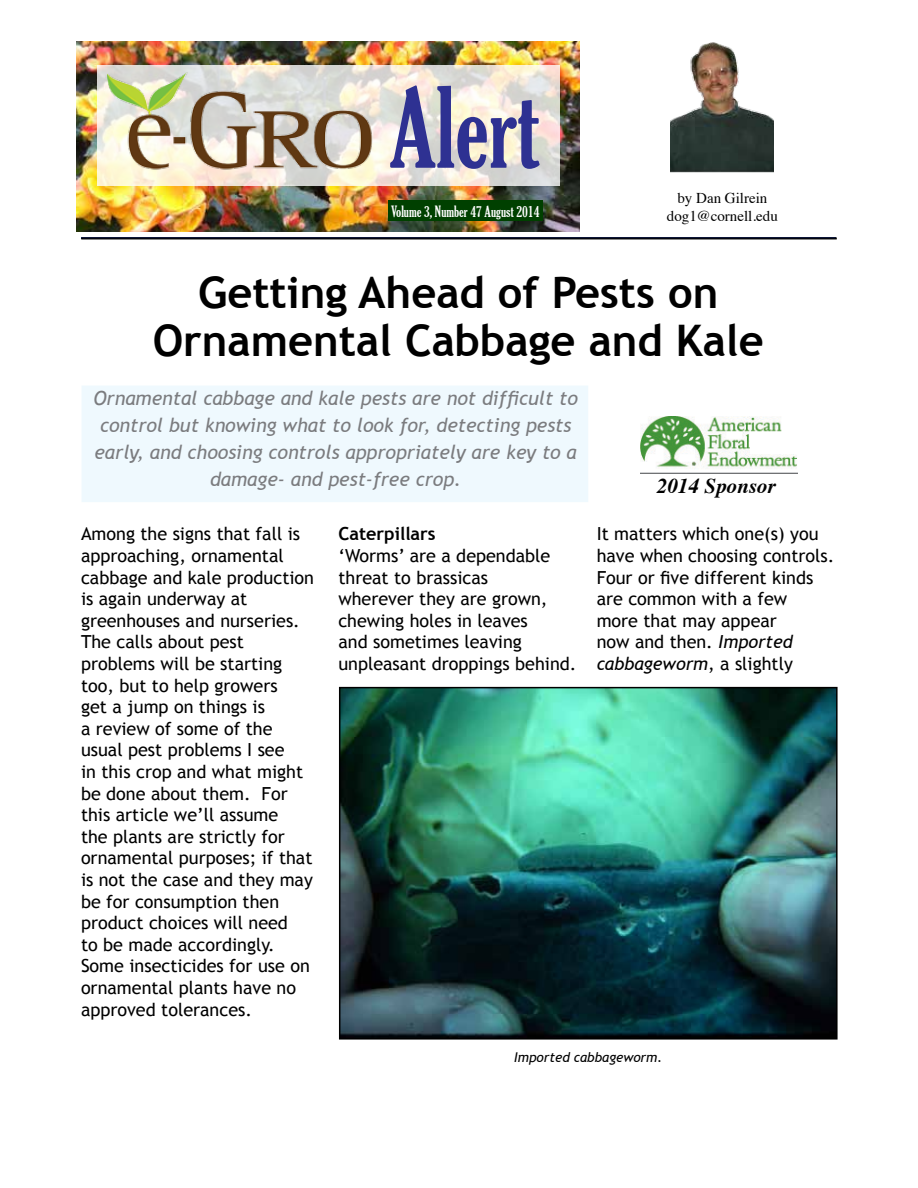
<style>
.page{position:relative;width:918px;height:1188px;background:#fff}
.page>*{position:absolute;margin:0;border:0;box-sizing:border-box;transform-origin:0 0}
.t1{font:extra-condensed 108px "Gloucester";color:#2e3192}
.t2{font:700 43.5px/48px "Trebuchet MS";color:#000;text-align:center}
.t3{font:italic 700 21px "Times";color:#000}
.t4{font:italic 19.5px/27px "Trebuchet MS";color:#7b7c7f;text-align:center}
.t5{font:18px/21.6px "Trebuchet MS";color:#000}
.t6{font:700 18px "Trebuchet MS";color:#000}
.t7{font:15px/18px "Times";color:#000;text-align:center}
.t8{font:extra-condensed 15px "Gloucester";color:#fff}
.t9{font:italic 13.5px "Trebuchet MS";color:#000}
.s1{font-style:italic}
</style>
<div class="page">
<div style="left:82px;top:238px;width:754px;height:1px;border:1px solid #000"></div>
<div style="left:82px;top:386px;width:506px;height:116px;background:#eff9fe"></div>
<img style="left:76px;top:41px;width:504px;height:191px">
<div style="left:388px;top:201px;width:155px;height:20px;background:#004000"></div>
<svg style="left:97px;top:65px;width:462px;height:121px;background:#ece6da"></svg>
<img style="left:108px;top:73px;width:265px;height:100px">
<img style="left:671px;top:42px;width:103px;height:131px">
<img style="left:640px;top:416px;width:158px;height:58px">
<img style="left:342px;top:690px;width:493px;height:347px">
<div style="left:339px;top:687px;width:499px;height:353px;border:2px solid #000"></div>
<h1 class="t1" style="left:389px;top:66px;width:152px">Alert</h1>
<p class="t8" style="left:391px;top:203px;width:150px">Volume 3, Number 47 August 2014</p>
<p class="t7" style="left:667px;top:188px;width:112px">by Dan Gilrein dog1@cornell.edu</p>
<h2 class="t2" style="left:153px;top:269px;width:613px">Getting Ahead of Pests on<br>Ornamental Cabbage and Kale</h2>
<p class="t4" style="left:93px;top:385px;width:486px">Ornamental cabbage and kale pests are not difficult to control but knowing what to look for, detecting pests early, and choosing controls appropriately are key to a damage- and pest-free crop.</p>
<p class="t3" style="left:657px;top:467px;width:120px">2014 Sponsor</p>
<p class="t5" style="left:81px;top:523px;width:235px">Among the signs that fall is approaching, ornamental cabbage and kale production is again underway at greenhouses and nurseries.<br>The calls about pest problems will be starting too, but to help growers<br>get a jump on things is<br>a review of some of the usual pest problems I see<br>in this crop and what might be done about them. For this article we’ll assume<br>the plants are strictly for ornamental purposes; if that is not the case and they may be for consumption then product choices will need<br>to be made accordingly.<br>Some insecticides for use on ornamental plants have no approved tolerances.</p>
<p class="t6" style="left:338px;top:523px;width:99px">Caterpillars</p>
<p class="t5" style="left:338px;top:545px;width:240px">‘Worms’ are a dependable threat to brassicas<br>wherever they are grown, chewing holes in leaves<br>and sometimes leaving unpleasant droppings behind.</p>
<p class="t5" style="left:597px;top:523px;width:239px">It matters which one(s) you have when choosing controls.<br>Four or five different kinds are common with a few<br>more that may appear<br>now and then. <span class="s1">Imported cabbageworm</span>, a slightly</p>
<p class="t9" style="left:514px;top:1049px;width:150px">Imported cabbageworm.</p>
</div>
